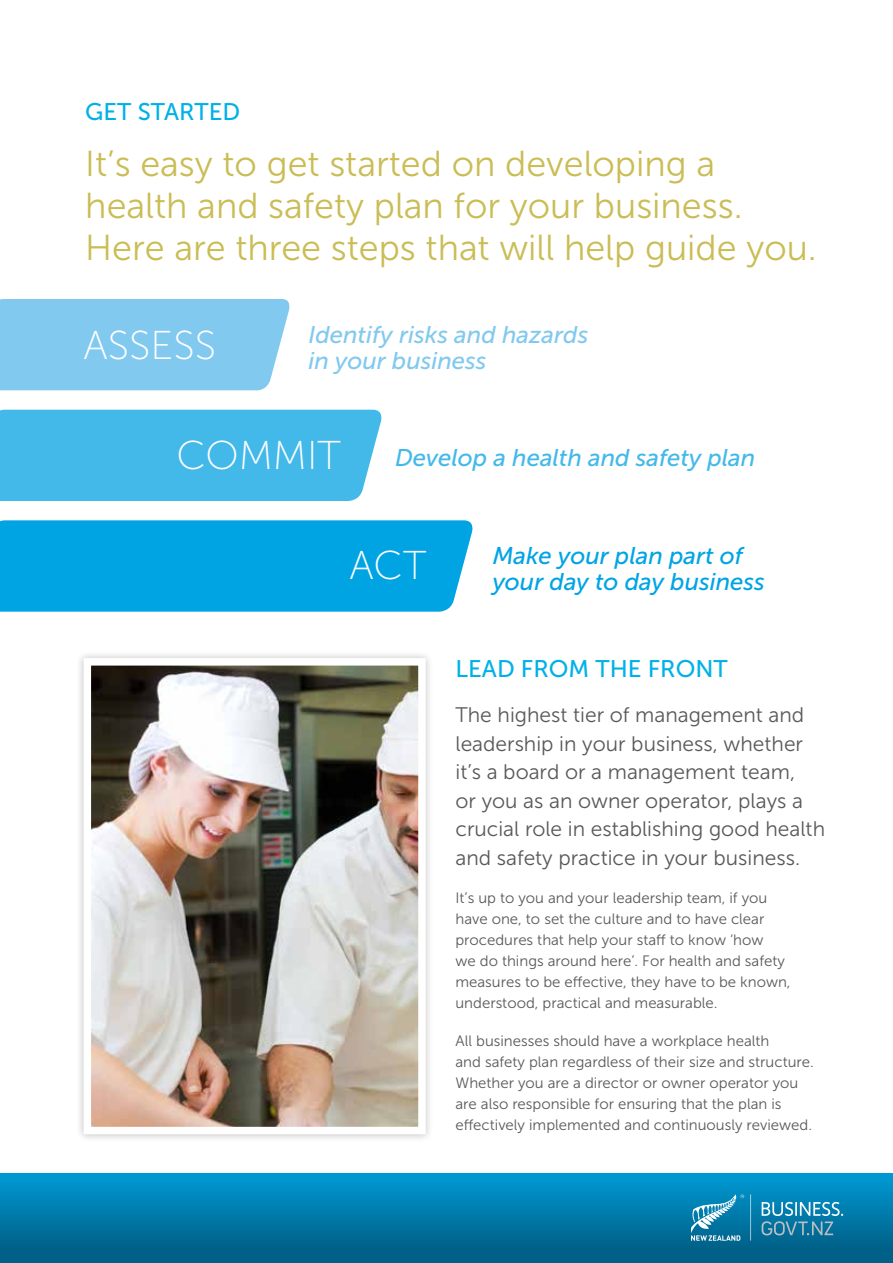
<style>
.page{position:relative;width:893px;height:1263px;background:#fff}
.page>*{position:absolute;margin:0;border:0;box-sizing:border-box;transform-origin:0 0}
.t1{font:40.2px "Museo Sans 100";color:#fff}
.t2{font:36px/42px "Museo Sans 300";color:#cabd55}
.t3{font:italic 24.15px/25.5px "Museo Sans 500";color:#00a4e4}
.t4{font:italic 24.15px "Museo Sans 500";color:#82c9ef}
.t5{font:italic 24.15px "Museo Sans 500";color:#43b9ea}
.t6{font:24px "Museo Sans 500";color:#00b1e8}
.t7{font:21px/28.5px "Museo Sans 300";color:#58595b}
.t8{font:15px/21px "Museo Sans 300";color:#58595b}
</style>
<div class="page">
<div style="left:0;top:299px;width:290px;height:91px;background:#82c9ef"></div>
<div style="left:0;top:410px;width:382px;height:91px;background:#43b9ea"></div>
<div style="left:0;top:520px;width:473px;height:92px;background:#00a4e3"></div>
<div style="left:0;top:1174px;width:893px;height:89px;background:linear-gradient(to bottom,#0099d3,#00587c)"></div>
<svg style="left:762px;top:1202px;width:81px;height:33px;background:#3b93b5"></svg>
<svg style="left:750px;top:1194px;width:1px;height:47px"></svg>
<svg style="left:691px;top:1194px;width:53px;height:47px;background:#3595ba"></svg>
<div style="left:75px;top:650px;width:359px;height:492px;background:#000;opacity:.25"></div>
<img style="left:93px;top:667px;width:324px;height:458px">
<div style="left:84px;top:658px;width:342px;height:476px;border:8px solid #fff"></div>
<h3 class="t6" style="left:85px;top:99px;width:156px">GET STARTED</h3>
<h2 class="t2" style="left:85px;top:143px;width:733px">It’s easy to get started on developing a health and safety plan for your business.<br>Here are three steps that will help guide you.</h2>
<h1 class="t1" style="left:84px;top:323px;width:134px">ASSESS</h1>
<h3 class="t4" style="left:308px;top:322px;width:281px">Identify risks and hazards</h3>
<h3 class="t4" style="left:308px;top:347px;width:180px">in your business</h3>
<h1 class="t1" style="left:176px;top:434px;width:166px">COMMIT</h1>
<h3 class="t5" style="left:395px;top:444px;width:362px">Develop a health and safety plan</h3>
<h1 class="t1" style="left:349px;top:544px;width:79px">ACT</h1>
<h3 class="t3" style="left:493px;top:543px;width:274px">Make your plan part of your day to day business</h3>
<h3 class="t6" style="left:455px;top:655px;width:274px">LEAD FROM THE FRONT</h3>
<h3 class="t7" style="left:455px;top:701px;width:371px">The highest tier of management and leadership in your business, whether it’s a board or a management team,<br>or you as an owner operator, plays a crucial role in establishing good health and safety practice in your business.</h3>
<p class="t8" style="left:455px;top:887px;width:337px">It’s up to you and your leadership team, if you have one, to set the culture and to have clear procedures that help your staff to know ‘how<br>we do things around here’. For health and safety measures to be effective, they have to be known, understood, practical and measurable.</p>
<p class="t8" style="left:455px;top:1030px;width:360px">All businesses should have a workplace health<br>and safety plan regardless of their size and structure.<br>Whether you are a director or owner operator you are also responsible for ensuring that the plan is effectively implemented and continuously reviewed.</p>
</div>
